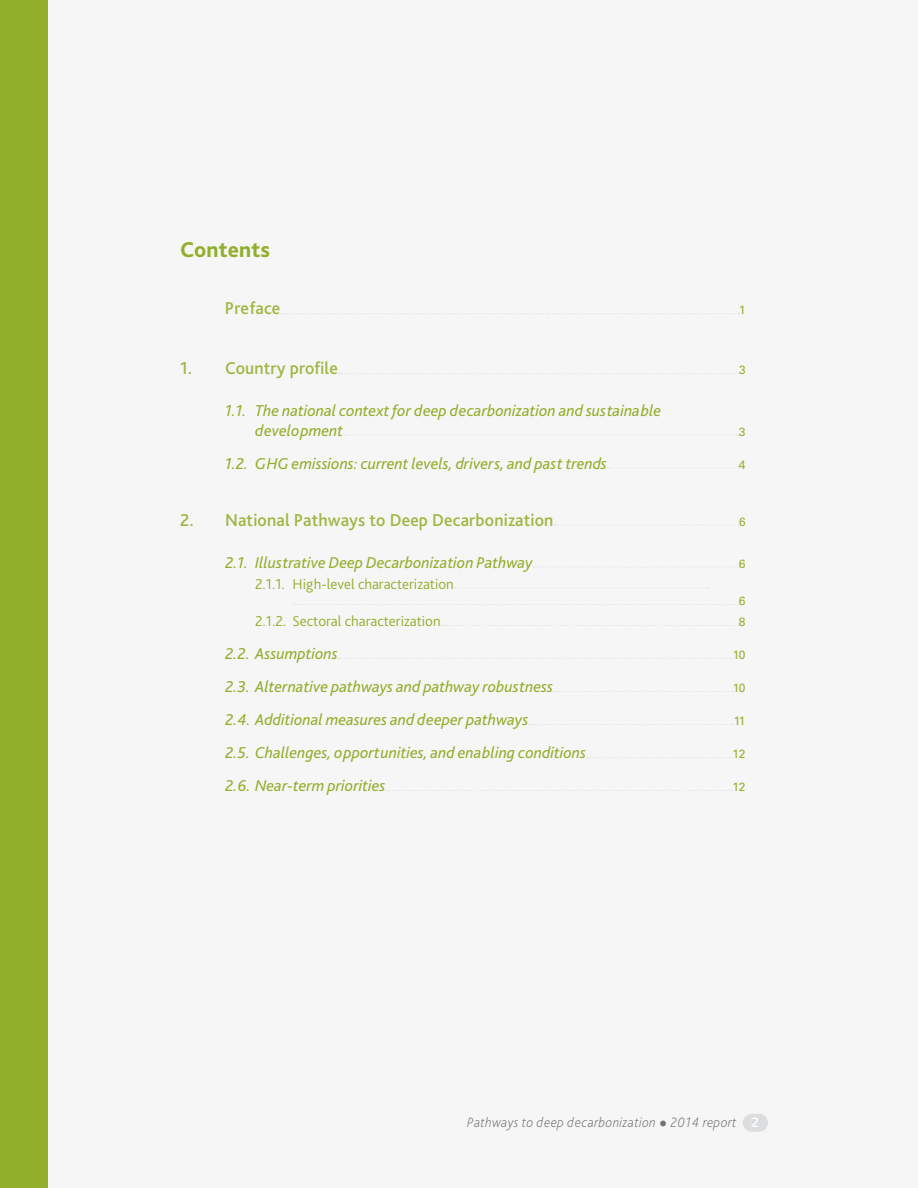
<style>
.page{position:relative;width:918px;height:1188px;background:#fff}
.page>*{position:absolute;margin:0;border:0;box-sizing:border-box;transform-origin:0 0}
.xx_DDPP_Content_titl{font:800 22.5px "Bliss Pro";letter-spacing:.01em;color:#92af2b}
.xx_DDPP_TOC1{font:500 18px "Bliss Pro";letter-spacing:.01em;color:#9db740}
.t1{font:italic 16.5px/19.5px "Bliss Pro";color:#92af2b}
.t2{font:300 15px "Bliss Pro";color:#92af2b}
.xx_DDPP_Footer{font:italic 200 14.25px "Bliss Pro";letter-spacing:.025em;color:#747374}
.xx_DDPP_TOC1-2{font:12px "Univers LT Std";letter-spacing:-.055em;color:#92af2b}
.s1{font-weight:500;font-style:normal;color:#fff}
</style>
<div class="page">
<div style="left:0;top:0;width:917px;height:1188px;background:#f6f6f7"></div>
<div style="left:752px;top:1114px;width:7px;height:18px;background:#dcddde"></div>
<svg style="left:743px;top:1114px;width:9px;height:18px"></svg>
<svg style="left:759px;top:1114px;width:9px;height:18px"></svg>
<div style="left:0;top:0;width:48px;height:1188px;background:#92af2b"></div>
<svg style="left:339px;top:373px;width:400px;height:1px"></svg>
<svg style="left:344px;top:434px;width:395px;height:2px"></svg>
<svg style="left:608px;top:467px;width:131px;height:2px"></svg>
<svg style="left:554px;top:524px;width:185px;height:2px"></svg>
<svg style="left:533px;top:566px;width:206px;height:2px"></svg>
<svg style="left:455px;top:587px;width:253px;height:2px"></svg>
<svg style="left:293px;top:604px;width:446px;height:1px"></svg>
<svg style="left:441px;top:625px;width:298px;height:1px"></svg>
<svg style="left:338px;top:658px;width:395px;height:1px"></svg>
<svg style="left:554px;top:691px;width:179px;height:1px"></svg>
<svg style="left:529px;top:724px;width:205px;height:1px"></svg>
<svg style="left:587px;top:757px;width:146px;height:1px"></svg>
<svg style="left:386px;top:790px;width:347px;height:1px"></svg>
<svg style="left:281px;top:313px;width:458px;height:1px"></svg>
<p class="xx_DDPP_Content_titl" style="left:180px;top:236px;width:91px">Contents</p>
<p class="xx_DDPP_TOC1" style="left:225px;top:297px;width:57px">Preface</p>
<p class="xx_DDPP_TOC1-2" style="left:739px;top:303px;width:8px">1</p>
<p class="xx_DDPP_TOC1" style="left:180px;top:357px;width:159px">1. Country profile</p>
<p class="xx_DDPP_TOC1-2" style="left:739px;top:363px;width:8px">3</p>
<p class="t1" style="left:255px;top:401px;width:408px;text-indent:-30px">1.1. The national context for deep decarbonization and sustainable development</p>
<p class="xx_DDPP_TOC1-2" style="left:739px;top:424px;width:8px">3</p>
<p class="t1" style="left:225px;top:453px;width:383px">1.2. GHG emissions: current levels, drivers, and past trends</p>
<p class="xx_DDPP_TOC1-2" style="left:739px;top:457px;width:8px">4</p>
<p class="xx_DDPP_TOC1" style="left:180px;top:509px;width:375px">2. National Pathways to Deep Decarbonization</p>
<p class="xx_DDPP_TOC1-2" style="left:739px;top:514px;width:8px">6</p>
<p class="t1" style="left:225px;top:552px;width:309px">2.1. Illustrative Deep Decarbonization Pathway</p>
<p class="xx_DDPP_TOC1-2" style="left:739px;top:556px;width:8px">6</p>
<p class="t2" style="left:255px;top:574px;width:200px">2.1.1. High-level characterization</p>
<p class="xx_DDPP_TOC1-2" style="left:739px;top:594px;width:8px">6</p>
<p class="t2" style="left:255px;top:612px;width:187px">2.1.2. Sectoral characterization</p>
<p class="xx_DDPP_TOC1-2" style="left:739px;top:615px;width:8px">8</p>
<p class="t1" style="left:225px;top:644px;width:114px">2.2. Assumptions</p>
<p class="xx_DDPP_TOC1-2" style="left:733px;top:648px;width:14px">10</p>
<p class="t1" style="left:225px;top:677px;width:329px">2.3. Alternative pathways and pathway robustness</p>
<p class="xx_DDPP_TOC1-2" style="left:733px;top:681px;width:14px">10</p>
<p class="t1" style="left:225px;top:710px;width:305px">2.4. Additional measures and deeper pathways</p>
<p class="xx_DDPP_TOC1-2" style="left:734px;top:714px;width:13px">11</p>
<p class="t1" style="left:225px;top:743px;width:362px">2.5. Challenges, opportunities, and enabling conditions</p>
<p class="xx_DDPP_TOC1-2" style="left:732px;top:747px;width:15px">12</p>
<p class="t1" style="left:225px;top:776px;width:162px">2.6. Near-term priorities</p>
<p class="xx_DDPP_TOC1-2" style="left:732px;top:780px;width:15px">12</p>
<p class="xx_DDPP_Footer" style="left:467px;top:1114px;width:293px">Pathways to deep decarbonization 2014 report <span class="s1">2</span></p>
</div>
